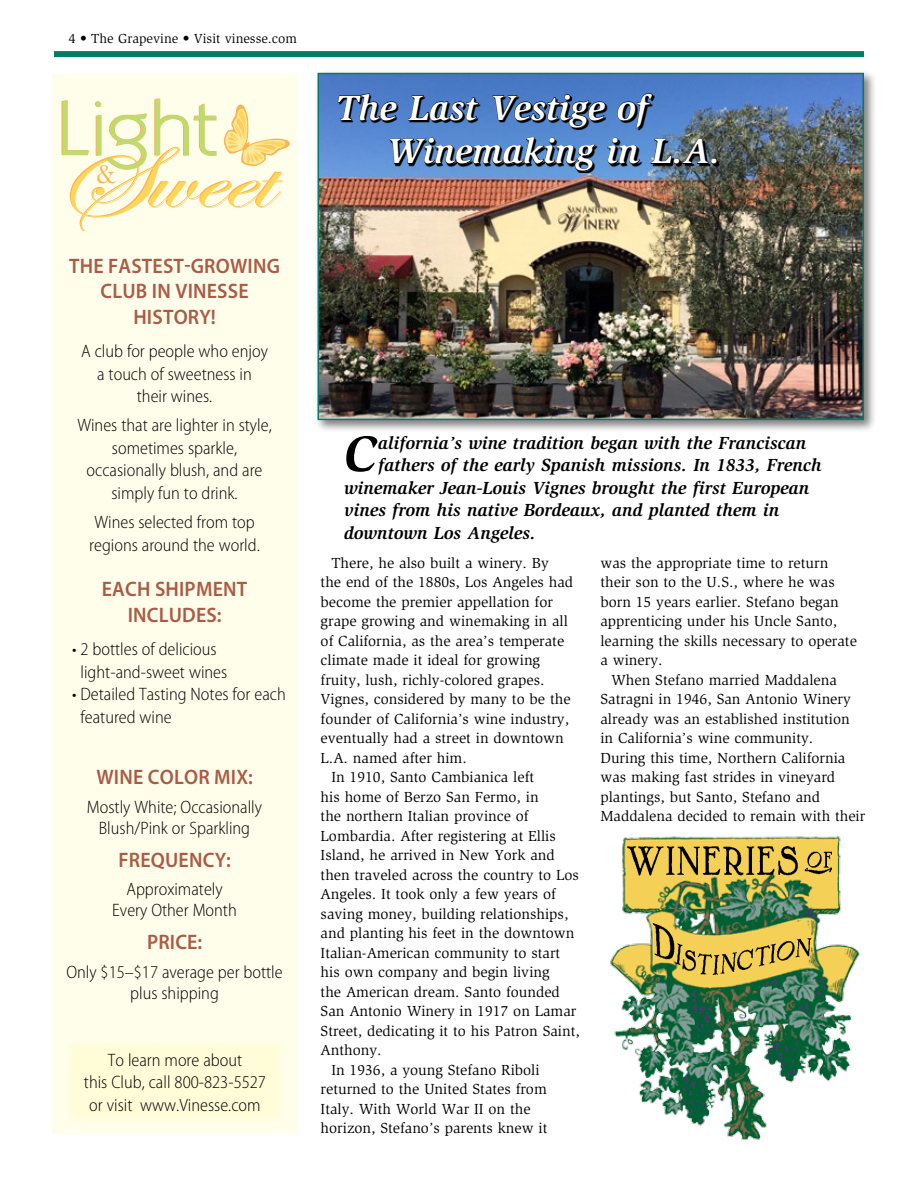
<style>
.page{position:relative;width:918px;height:1188px;background:#fff}
.page>*{position:absolute;margin:0;border:0;box-sizing:border-box;transform-origin:0 0}
.t1{font:italic 700 51.6px "Slimbach Std";color:#000}
.t2{font:italic 700 36px/43.5px "Slimbach Std";color:#fff}
.t3{font:27.75px "Baskerville";color:#fcb24e}
.t4{font:600 21px/25.5px "Myriad Pro";letter-spacing:.01em;color:#ab5a45;text-align:center;scale:.95 1}
.t5{font:300 semi-condensed 18px/22.5px "Myriad Pro";color:#000;text-align:center}
.t6{font:italic 700 18px "Slimbach Std";color:#000}
.t7{font:15px/19.5px "Slimbach Std";color:#000}
.t8{font:13.5px "Slimbach Std";color:#000}
</style>
<div class="page">
<div style="left:54px;top:51px;width:810px;height:6px;background:#007d68"></div>
<img style="left:610px;top:836px;width:250px;height:304px">
<img style="left:627px;top:846px;width:205px;height:129px">
<div style="left:314px;top:69px;width:562px;height:364px;background:#000;opacity:.51"></div>
<img style="left:321px;top:76px;width:540px;height:341px">
<div style="left:318px;top:73px;width:546px;height:347px;border:2px solid #007d68"></div>
<div style="left:53px;top:74px;width:244px;height:1059px;background:#fffeeb"></div>
<div style="left:67px;top:1042px;width:216px;height:79px;background:#fffdd8"></div>
<svg style="left:61px;top:98px;width:229px;height:133px"></svg>
<svg style="left:337px;top:83px;width:380px;height:89px;background:#406497"></svg>
<p class="t8" style="left:69px;top:31px;width:230px">4 • The Grapevine • Visit vinesse.com</p>
<h3 class="t3" style="left:96px;top:158px;width:21px">&amp;</h3>
<h2 class="t2" style="left:387px;top:86px;width:336px;text-indent:-51px">The Last Vestige of<br>Winemaking in L.A.</h2>
<h3 class="t4" style="left:69px;top:253px;width:224px">THE FASTEST-GROWING<br>CLUB IN VINESSE<br>HISTORY!</h3>
<p class="t5" style="left:81px;top:340px;width:188px">A club for people who enjoy a touch of sweetness in their wines.</p>
<p class="t5" style="left:77px;top:415px;width:196px">Wines that are lighter in style, sometimes sparkle, occasionally blush, and are simply fun to drink.</p>
<p class="t5" style="left:89px;top:511px;width:172px;text-align:left">Wines selected from top regions around the world.</p>
<h3 class="t4" style="left:102px;top:577px;width:155px">EACH SHIPMENT<br>INCLUDES:</h3>
<p class="t5" style="left:72px;top:638px;width:157px">• 2 bottles of delicious light-and-sweet wines</p>
<p class="t5" style="left:81px;top:683px;width:207px;text-align:left;text-indent:-8px">• Detailed Tasting Notes for each featured wine</p>
<h3 class="t4" style="left:96px;top:765px;width:166px">WINE COLOR MIX:</h3>
<p class="t5" style="left:87px;top:797px;width:177px;line-height:21px">Mostly White; Occasionally<br>Blush/Pink or Sparkling</p>
<h3 class="t4" style="left:118px;top:847px;width:120px">FREQUENCY:</h3>
<p class="t5" style="left:112px;top:879px;width:126px;line-height:21px">Approximately<br>Every Other Month</p>
<h3 class="t4" style="left:147px;top:930px;width:60px">PRICE:</h3>
<p class="t5" style="left:66px;top:962px;width:218px;line-height:21px">Only $15–$17 average per bottle plus shipping</p>
<p class="t5" style="left:84px;top:1049px;width:184px">To learn more about<br>this Club, call 800-823-5527 or visit www.Vinesse.com</p>
<h1 class="t1" style="left:344px;top:424px;width:33px">C</h1>
<p class="t6" style="left:378px;top:432px;width:430px">alifornia’s wine tradition began with the Franciscan</p>
<p class="t6" style="left:378px;top:455px;width:445px">fathers of the early Spanish missions. In 1833, French</p>
<p class="t6" style="left:344px;top:477px;width:467px">winemaker Jean-Louis Vignes brought the first European</p>
<p class="t6" style="left:344px;top:500px;width:437px">vines from his native Bordeaux, and planted them in</p>
<p class="t6" style="left:344px;top:522px;width:193px">downtown Los Angeles.</p>
<p class="t7" style="left:600px;top:553px;width:258px">was the appropriate time to return their son to the U.S., where he was born 15 years earlier. Stefano began apprenticing under his Uncle Santo, learning the skills necessary to operate a winery.</p>
<p class="t7" style="left:600px;top:670px;width:266px;text-indent:11px">When Stefano married Maddalena Satragni in 1946, San Antonio Winery already was an established institution in California’s wine community.<br>During this time, Northern California was making fast strides in vineyard plantings, but Santo, Stefano and Maddalena decided to remain with their</p>
<p class="t7" style="left:331px;top:553px;width:219px">There, he also built a winery. By</p>
<p class="t7" style="left:321px;top:573px;width:254px">the end of the 1880s, Los Angeles had</p>
<p class="t7" style="left:321px;top:592px;width:234px">become the premier appellation for</p>
<p class="t7" style="left:321px;top:612px;width:249px">grape growing and winemaking in all</p>
<p class="t7" style="left:321px;top:631px;width:245px">of California, as the area’s temperate</p>
<p class="t7" style="left:321px;top:651px;width:221px">climate made it ideal for growing</p>
<p class="t7" style="left:321px;top:670px;width:225px">fruity, lush, richly-colored grapes.</p>
<p class="t7" style="left:321px;top:690px;width:251px">Vignes, considered by many to be the</p>
<p class="t7" style="left:321px;top:709px;width:250px">founder of California’s wine industry,</p>
<p class="t7" style="left:321px;top:729px;width:245px">eventually had a street in downtown</p>
<p class="t7" style="left:321px;top:748px;width:148px">L.A. named after him.</p>
<p class="t7" style="left:331px;top:768px;width:204px">In 1910, Santo Cambianica left</p>
<p class="t7" style="left:321px;top:787px;width:220px">his home of Berzo San Fermo, in</p>
<p class="t7" style="left:321px;top:807px;width:209px">the northern Italian province of</p>
<p class="t7" style="left:321px;top:826px;width:237px">Lombardia. After registering at Ellis</p>
<p class="t7" style="left:321px;top:846px;width:236px">Island, he arrived in New York and</p>
<p class="t7" style="left:321px;top:865px;width:260px">then traveled across the country to Los</p>
<p class="t7" style="left:321px;top:885px;width:237px">Angeles. It took only a few years of</p>
<p class="t7" style="left:321px;top:904px;width:249px">saving money, building relationships,</p>
<p class="t7" style="left:321px;top:924px;width:255px">and planting his feet in the downtown</p>
<p class="t7" style="left:321px;top:943px;width:241px">Italian-American community to start</p>
<p class="t7" style="left:321px;top:963px;width:231px">his own company and begin living</p>
<p class="t7" style="left:321px;top:982px;width:241px">the American dream. Santo founded</p>
<p class="t7" style="left:321px;top:1002px;width:257px">San Antonio Winery in 1917 on Lamar</p>
<p class="t7" style="left:321px;top:1021px;width:261px">Street, dedicating it to his Patron Saint,</p>
<p class="t7" style="left:321px;top:1041px;width:63px">Anthony.</p>
<p class="t7" style="left:331px;top:1060px;width:210px">In 1936, a young Stefano Riboli</p>
<p class="t7" style="left:321px;top:1080px;width:228px">returned to the United States from</p>
<p class="t7" style="left:321px;top:1099px;width:211px">Italy. With World War II on the</p>
<p class="t7" style="left:321px;top:1119px;width:228px">horizon, Stefano’s parents knew it</p>
</div>
